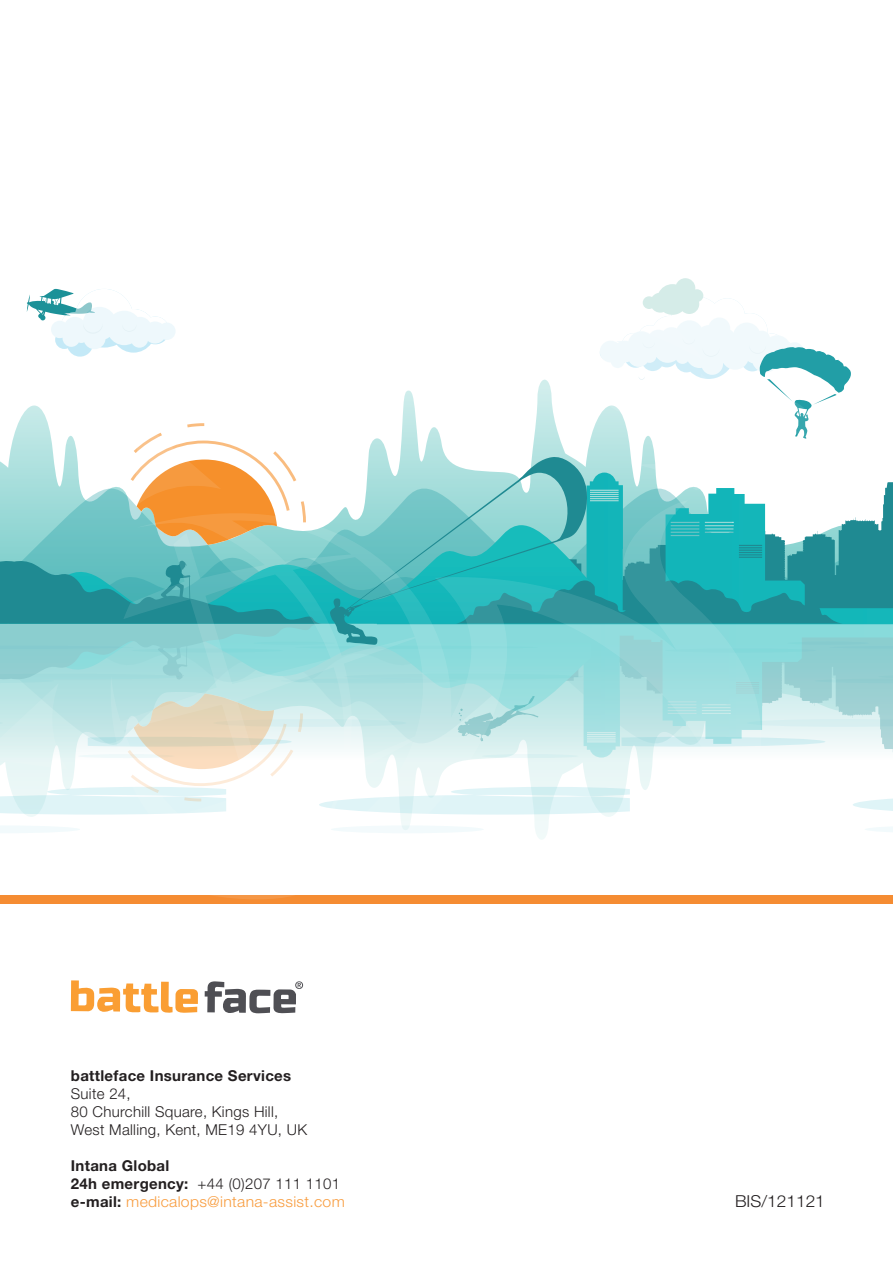
<style>
.page{position:relative;width:893px;height:1263px;background:#fff}
.page>*{position:absolute;margin:0;border:0;box-sizing:border-box;transform-origin:0 0}
.body_1{font:300 16.5px "Helvetica Neue LT Pro";color:#231f20;scale:1.05 1}
.body{font:300 15px "Helvetica Neue LT Pro";letter-spacing:.02em;color:#231f20}
.body-2{font:700 15px "Helvetica Neue LT Pro";letter-spacing:.02em;color:#231f20}
.body-3{font:300 15px "Helvetica Neue LT Pro";letter-spacing:.02em;color:#f89d40;scale:1.05 1}
.s1{font-weight:700}
.s2{font-weight:700;color:#231f20}
</style>
<div class="page">
<div style="left:0;top:895px;width:893px;height:9px;background:#f58c32"></div>
<svg style="left:105px;top:814px;width:445px;height:85px"></svg>
<svg style="left:0;top:278px;width:893px;height:536px"></svg>
<svg style="left:71px;top:980px;width:127px;height:33px"></svg>
<svg style="left:205px;top:981px;width:98px;height:32px"></svg>
<p class="body-2" style="left:71px;top:1066px;width:222px">battleface Insurance Services</p>
<p class="body" style="left:71px;top:1084px;width:61px">Suite 24,</p>
<p class="body" style="left:71px;top:1102px;width:209px">80 Churchill Square, Kings Hill,</p>
<p class="body" style="left:71px;top:1120px;width:238px">West Malling, Kent, ME19 4YU, UK</p>
<p class="body-2" style="left:71px;top:1156px;width:100px">Intana Global</p>
<p class="body" style="left:71px;top:1174px;width:271px"><span class="s1">24h emergency:</span> +44 (0)207 111 1101</p>
<p class="body-3" style="left:71px;top:1192px;width:262px"><span class="s2">e-mail:</span> medicalops@intana-assist.com</p>
<p class="body_1" style="left:735px;top:1191px;width:87px">BIS/121121</p>
</div>
